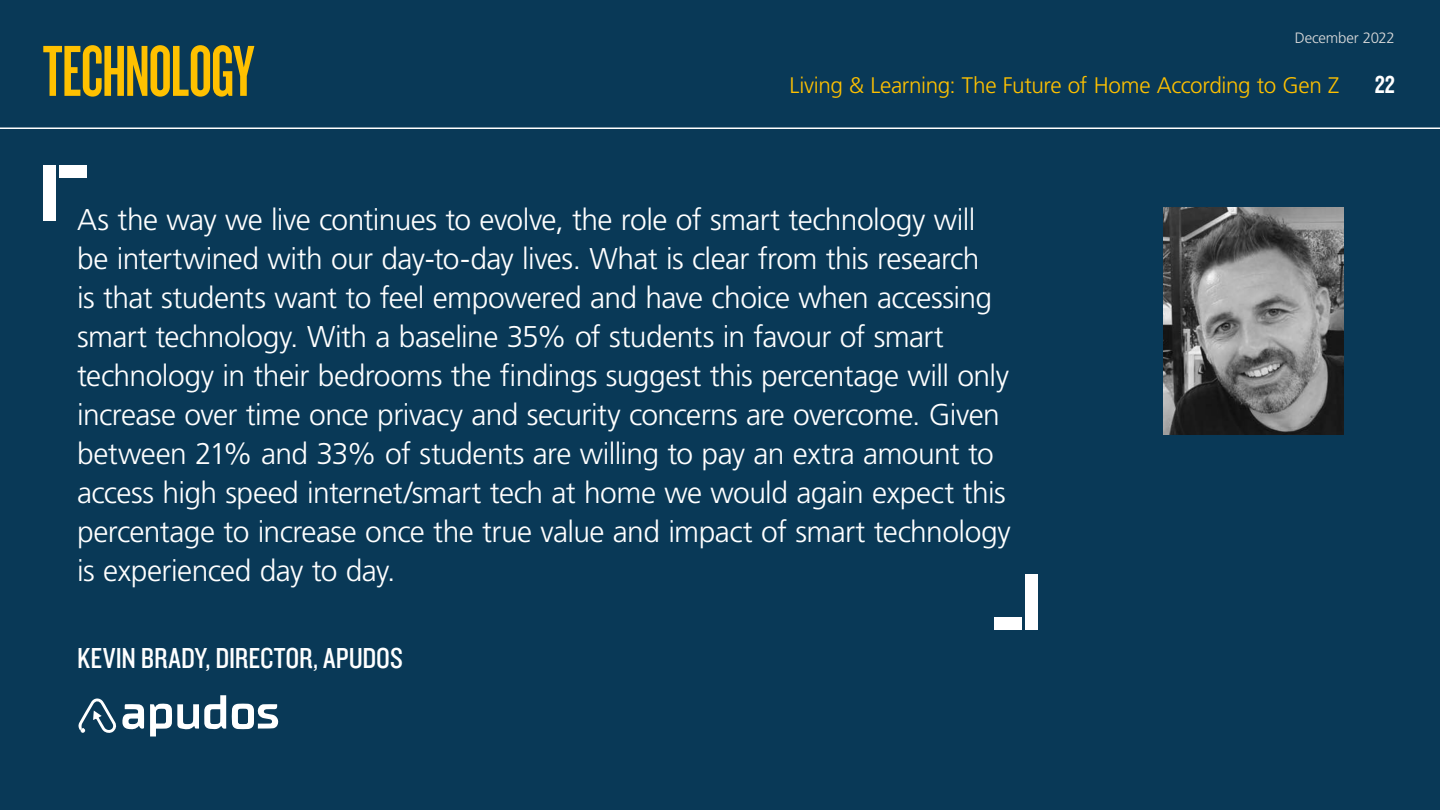
<style>
.page{position:relative;width:1440px;height:810px;background:#093957}
.page>*{position:absolute;margin:0;border:0;box-sizing:border-box;transform-origin:0 0}
.t1{font:75px "Knockout HTF47 Bantamweight";letter-spacing:-.015em;color:#ffc100}
.t2{font:300 30px/39px "Frutiger LT Std";letter-spacing:-.02em;color:#fff}
.t3{font:30px "Knockout HTF29 Junior Liteweight";color:#fff}
.t4{font:25.5px "Knockout HTF49 Liteweight";color:#fff}
.t5{font:300 22.5px "Frutiger LT Std";letter-spacing:-.02em;color:#ffc100}
.t6{font:300 15px "Frutiger LT Std";letter-spacing:-.015em;color:#dbdbdb}
</style>
<div class="page">
<svg style="left:78px;top:698px;width:66px;height:35px"></svg>
<svg style="left:150px;top:695px;width:76px;height:41px"></svg>
<svg style="left:232px;top:704px;width:47px;height:25px"></svg>
<div style="left:1025px;top:574px;width:13px;height:56px;background:#fff"></div>
<div style="left:994px;top:617px;width:27px;height:13px;background:#fff"></div>
<div style="left:43px;top:165px;width:13px;height:56px;background:#fff"></div>
<div style="left:59px;top:165px;width:28px;height:13px;background:#fff"></div>
<img style="left:1164px;top:208px;width:179px;height:227px">
<hr style="left:0;top:128px;width:1440px;height:1px;background:#fff">
<h1 class="t1" style="left:43px;top:34px;width:213px">TECHNOLOGY</h1>
<p class="t6" style="left:1295px;top:29px;width:102px">December 2022</p>
<p class="t5" style="left:790px;top:73px;width:551px">Living &amp; Learning: The Future of Home According to Gen Z</p>
<p class="t4" style="left:1375px;top:72px;width:22px">22</p>
<p class="t2" style="left:77px;top:201px;width:935px">As the way we live continues to evolve, the role of smart technology will be intertwined with our day-to-day lives. What is clear from this research<br>is that students want to feel empowered and have choice when accessing smart technology. With a baseline 35% of students in favour of smart technology in their bedrooms the findings suggest this percentage will only increase over time once privacy and security concerns are overcome. Given between 21% and 33% of students are willing to pay an extra amount to access high speed internet/smart tech at home we would again expect this percentage to increase once the true value and impact of smart technology is experienced day to day.</p>
<p class="t3" style="left:77px;top:643px;width:327px">KEVIN BRADY, DIRECTOR, APUDOS</p>
</div>
